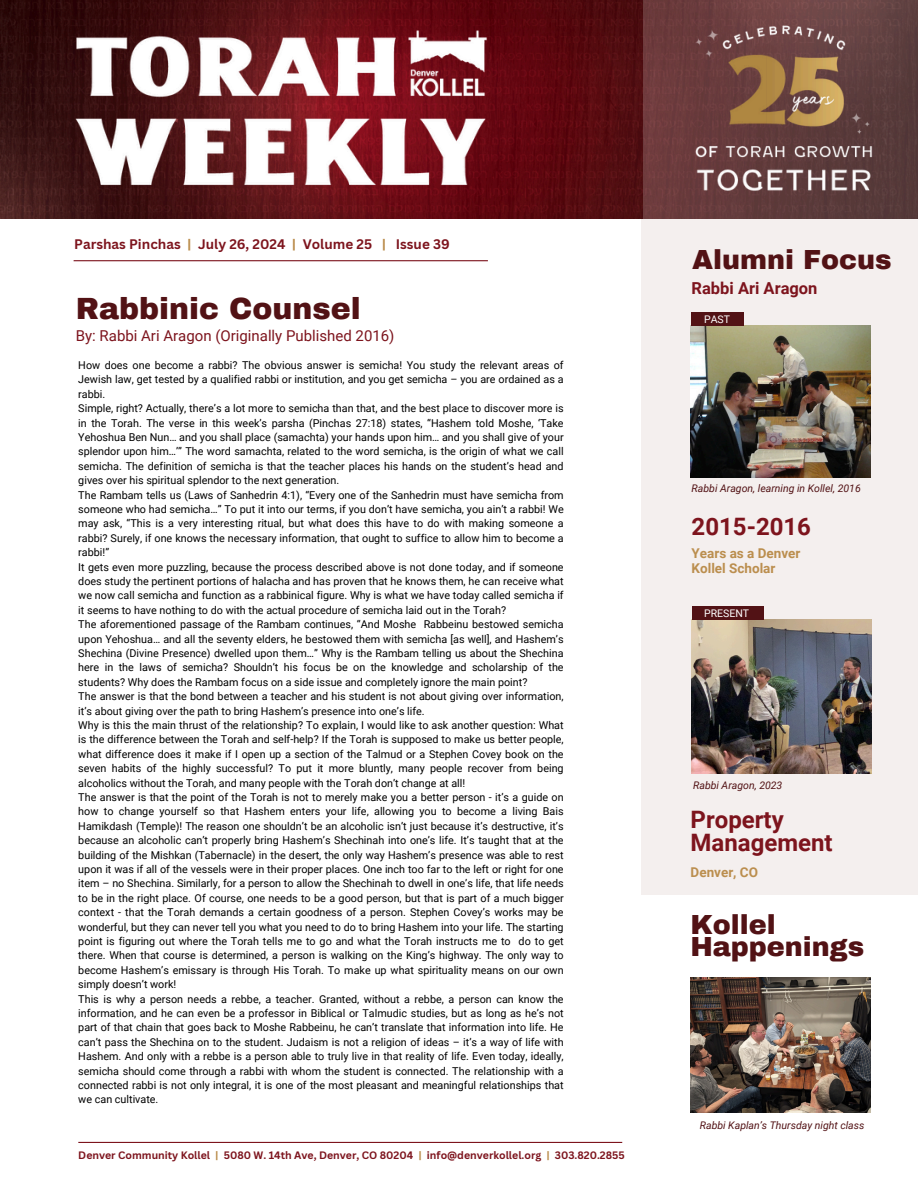
<style>
.page{position:relative;width:918px;height:1188px;background:#fff}
.page>*{position:absolute;margin:0;border:0;box-sizing:border-box;transform-origin:0 0}
.t1{font:900 30px "Archivo";color:#521215}
.t2{font:900 27px/22.5px "Archivo";color:#521215}
.t3{font:700 24px/23.7px "Roboto";color:#7d141d}
.t4{font:700 16.5px "Roboto";color:#7d141d}
.t5{font:15px "Roboto";color:#7d141d}
.t6{font:700 13.5px "Canva Sans";color:#7d141d}
.t7{font:700 13.5px/14.7px "Roboto";color:#bb8e4e}
.t8{font:10.8px/14.4px "Roboto";color:#000;text-align:justify}
.t9{font:700 10.5px "Canva Sans";color:#7d141d}
.t10{font:italic 10.5px "Roboto";color:#521215}
.t11{font:10.5px "Roboto";color:#fff}
.s1{color:#bb8e4e}
</style>
<div class="page">
<hr style="left:74px;top:260px;width:414px;height:1px;background:#7d141d">
<img style="left:0;top:0;width:918px;height:219px">
<svg style="left:643px;top:0;width:275px;height:218px"></svg>
<img style="left:50px;top:21px;width:475px;height:185px">
<div style="left:642px;top:219px;width:276px;height:675px;background:#f4efee"></div>
<img style="left:692px;top:619px;width:180px;height:154px">
<img style="left:691px;top:978px;width:180px;height:135px">
<img style="left:691px;top:325px;width:180px;height:152px">
<div style="left:691px;top:312px;width:53px;height:13px;background:#521215"></div>
<div style="left:692px;top:606px;width:71px;height:13px;background:#521215"></div>
<img style="left:683px;top:18px;width:197px;height:183px">
<img style="left:830px;top:92px;width:61px;height:62px">
<hr style="left:78px;top:1142px;width:544px;height:1px;background:#7d141d">
<h5 class="t6" style="left:74px;top:235px;width:299px">Parshas Pinchas <span class="s1">|</span> July 26, 2024 <span class="s1">|</span> Volume 25</h5>
<h6 class="t6" style="left:382px;top:235px;width:69px"><span class="s1">|</span> Issue 39</h6>
<p class="t1" style="left:76px;top:293px;width:286px">Rabbinic Counsel</p>
<p class="t5" style="left:76px;top:327px;width:320px">By: Rabbi Ari Aragon (Originally Published 2016)</p>
<p class="t8" style="left:78px;top:358px;width:487px">How does one become a rabbi? The obvious answer is semicha! You study the relevant areas of Jewish law, get tested by a qualified rabbi or institution, and you get semicha – you are ordained as a rabbi.</p>
<p class="t8" style="left:78px;top:401px;width:487px">Simple, right? Actually, there’s a lot more to semicha than that, and the best place to discover more is in the Torah. The verse in this week’s parsha (Pinchas 27:18) states, “Hashem told Moshe, ‘Take Yehoshua Ben Nun… and you shall place (samachta) your hands upon him… and you shall give of your splendor upon him…’” The word samachta, related to the word semicha, is the origin of what we call semicha. The definition of semicha is that the teacher places his hands on the student’s head and gives over his spiritual splendor to the next generation.</p>
<h5 class="t8" style="left:78px;top:488px;width:487px">The Rambam tells us (Laws of Sanhedrin 4:1), “Every one of the Sanhedrin must have semicha from someone who had semicha…” To put it into our terms, if you don’t have semicha, you ain’t a rabbi! We may ask, “This is a very interesting ritual, but what does this have to do with making someone a rabbi? Surely, if one knows the necessary information, that ought to suffice to allow him to become a rabbi!”</h5>
<h1 class="t8" style="left:78px;top:560px;width:487px">It gets even more puzzling, because the process described above is not done today, and if someone does study the pertinent portions of halacha and has proven that he knows them, he can receive what we now call semicha and function as a rabbinical figure. Why is what we have today called semicha if it seems to have nothing to do with the actual procedure of semicha laid out in the Torah?</h1>
<h4 class="t8" style="left:78px;top:617px;width:487px">The aforementioned passage of the Rambam continues, “And Moshe Rabbeinu bestowed semicha upon Yehoshua… and all the seventy elders, he bestowed them with semicha [as well], and Hashem’s Shechina (Divine Presence) dwelled upon them…” Why is the Rambam telling us about the Shechina here in the laws of semicha? Shouldn’t his focus be on the knowledge and scholarship of the students? Why does the Rambam focus on a side issue and completely ignore the main point?</h4>
<p class="t8" style="left:78px;top:689px;width:487px">The answer is that the bond between a teacher and his student is not about giving over information, it’s about giving over the path to bring Hashem’s presence into one’s life.</p>
<p class="t8" style="left:78px;top:718px;width:487px">Why is this the main thrust of the relationship? To explain, I would like to ask another question: What is the difference between the Torah and self-help? If the Torah is supposed to make us better people, what difference does it make if I open up a section of the Talmud or a Stephen Covey book on the seven habits of the highly successful? To put it more bluntly, many people recover from being alcoholics without the Torah, and many people with the Torah don’t change at all!</p>
<p class="t8" style="left:78px;top:790px;width:487px">The answer is that the point of the Torah is not to merely make you a better person - it’s a guide on how to change yourself so that Hashem enters your life, allowing you to become a living Bais Hamikdash (Temple)! The reason one shouldn’t be an alcoholic isn’t just because it’s destructive, it’s because an alcoholic can’t properly bring Hashem’s Shechinah into one’s life. It’s taught that at the building of the Mishkan (Tabernacle) in the desert, the only way Hashem’s presence was able to rest upon it was if all of the vessels were in their proper places. One inch too far to the left or right for one item – no Shechina. Similarly, for a person to allow the Shechinah to dwell in one’s life, that life needs to be in the right place. Of course, one needs to be a good person, but that is part of a much bigger context - that the Torah demands a certain goodness of a person. Stephen Covey’s works may be wonderful, but they can never tell you what you need to do to bring Hashem into your life. The starting point is figuring out where the Torah tells me to go and what the Torah instructs me to do to get there. When that course is determined, a person is walking on the King’s highway. The only way to become Hashem’s emissary is through His Torah. To make up what spirituality means on our own simply doesn’t work!</p>
<p class="t8" style="left:78px;top:992px;width:487px">This is why a person needs a rebbe, a teacher. Granted, without a rebbe, a person can know the information, and he can even be a professor in Biblical or Talmudic studies, but as long as he’s not part of that chain that goes back to Moshe Rabbeinu, he can’t translate that information into life. He can’t pass the Shechina on to the student. Judaism is not a religion of ideas – it’s a way of life with Hashem. And only with a rebbe is a person able to truly live in that reality of life. Even today, ideally, semicha should come through a rabbi with whom the student is connected. The relationship with a connected rabbi is not only integral, it is one of the most pleasant and meaningful relationships that we can cultivate.</p>
<p class="t9" style="left:78px;top:1148px;width:548px">Denver Community Kollel <span class="s1">|</span> 5080 W. 14th Ave, Denver, CO 80204 <span class="s1">|</span> info@denverkollel.org <span class="s1">|</span> 303.820.2855</p>
<p class="t2" style="left:692px;top:248px;width:201px">Alumni Focus</p>
<p class="t4" style="left:692px;top:279px;width:127px">Rabbi Ari Aragon</p>
<p class="t11" style="left:704px;top:313px;width:27px">PAST</p>
<p class="t10" style="left:692px;top:483px;width:171px">Rabbi Aragon, learning in Kollel, 2016</p>
<h2 class="t3" style="left:692px;top:515px;width:121px">2015-2016</h2>
<h2 class="t7" style="left:692px;top:546px;width:110px">Years as a Denver<br>Kollel Scholar</h2>
<p class="t11" style="left:704px;top:607px;width:46px">PRESENT</p>
<h1 class="t10" style="left:693px;top:779px;width:91px">Rabbi Aragon, 2023</h1>
<p class="t3" style="left:691px;top:808px;width:144px">Property<br>Management</p>
<p class="t7" style="left:691px;top:865px;width:69px">Denver, CO</p>
<p class="t2" style="left:690px;top:913px;width:176px">Kollel<br>Happenings</p>
<h1 class="t10" style="left:700px;top:1119px;width:166px">Rabbi Kaplan’s Thursday night class</h1>
</div>
